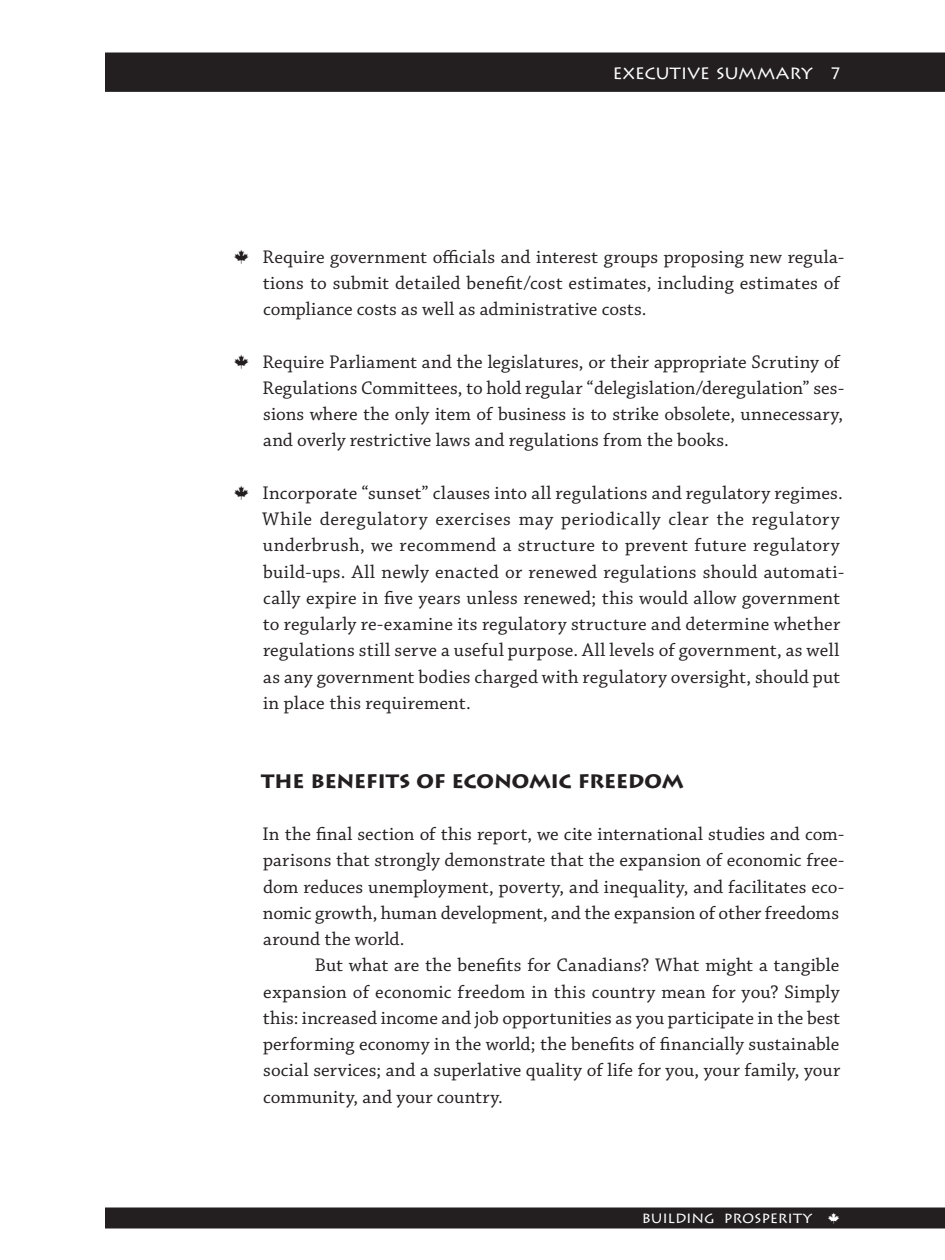
<style>
.page{position:relative;width:945px;height:1260px;background:#fff}
.page>*{position:absolute;margin:0;border:0;box-sizing:border-box;transform-origin:0 0}
.t1{font:700 22.75px "Lithos Pro";letter-spacing:-.02em;color:#231f20}
.t2{font:19.25px/26.2px "Chaparral Pro";letter-spacing:.01em;color:#231f20}
.t3{font:19.25px "Lithos Pro";letter-spacing:-.01em;color:#fff}
.t4{font:15.75px "Lithos Pro";letter-spacing:-.005em;color:#fff}
</style>
<div class="page">
<div style="left:105px;top:52px;width:840px;height:40px;background:#231f20"></div>
<div style="left:105px;top:1208px;width:840px;height:20px;background:#231f20"></div>
<p class="t3" style="left:612px;top:61px;width:201px">EXECUTIVE SUMMARY</p>
<p class="t2" style="left:263px;top:244px;width:583px">Require government officials and interest groups proposing new regula&shy;tions to submit detailed benefit/cost estimates, including estimates of compliance costs as well as administrative costs.</p>
<p class="t2" style="left:263px;top:349px;width:583px">Require Parliament and the legislatures, or their appropriate Scrutiny of Regulations Committees, to hold regular “delegislation/deregulation” ses&shy;sions where the only item of business is to strike obsolete, unnecessary, and overly restrictive laws and regulations from the books.</p>
<p class="t2" style="left:262px;top:480px;width:583px">Incorporate “sunset” clauses into all regulations and regulatory regimes.<br>While deregulatory exercises may periodically clear the regulatory underbrush, we recommend a structure to prevent future regulatory build-ups. All newly enacted or renewed regulations should automati&shy;cally expire in five years unless renewed; this would allow government to regularly re-examine its regulatory structure and determine whether regulations still serve a useful purpose. All levels of government, as well as any government bodies charged with regulatory oversight, should put in place this requirement.</p>
<p class="t1" style="left:261px;top:766px;width:424px">THE BENEFITS OF ECONOMIC FREEDOM</p>
<p class="t2" style="left:262px;top:822px;width:583px">In the final section of this report, we cite international studies and com&shy;parisons that strongly demonstrate that the expansion of economic free&shy;dom reduces unemployment, poverty, and inequality, and facilitates eco&shy;nomic growth, human development, and the expansion of other freedoms around the world.</p>
<p class="t2" style="left:263px;top:953px;width:579px;text-align:justify;text-indent:52px">But what are the benefits for Canadians? What might a tangible expansion of economic freedom in this country mean for you? Simply this: increased income and job opportunities as you participate in the best performing economy in the world; the benefits of financially sustainable social services; and a superlative quality of life for you, your family, your community, and your country.</p>
<p class="t4" style="left:642px;top:1209px;width:172px">BUILDING PROSPERITY</p>
</div>
